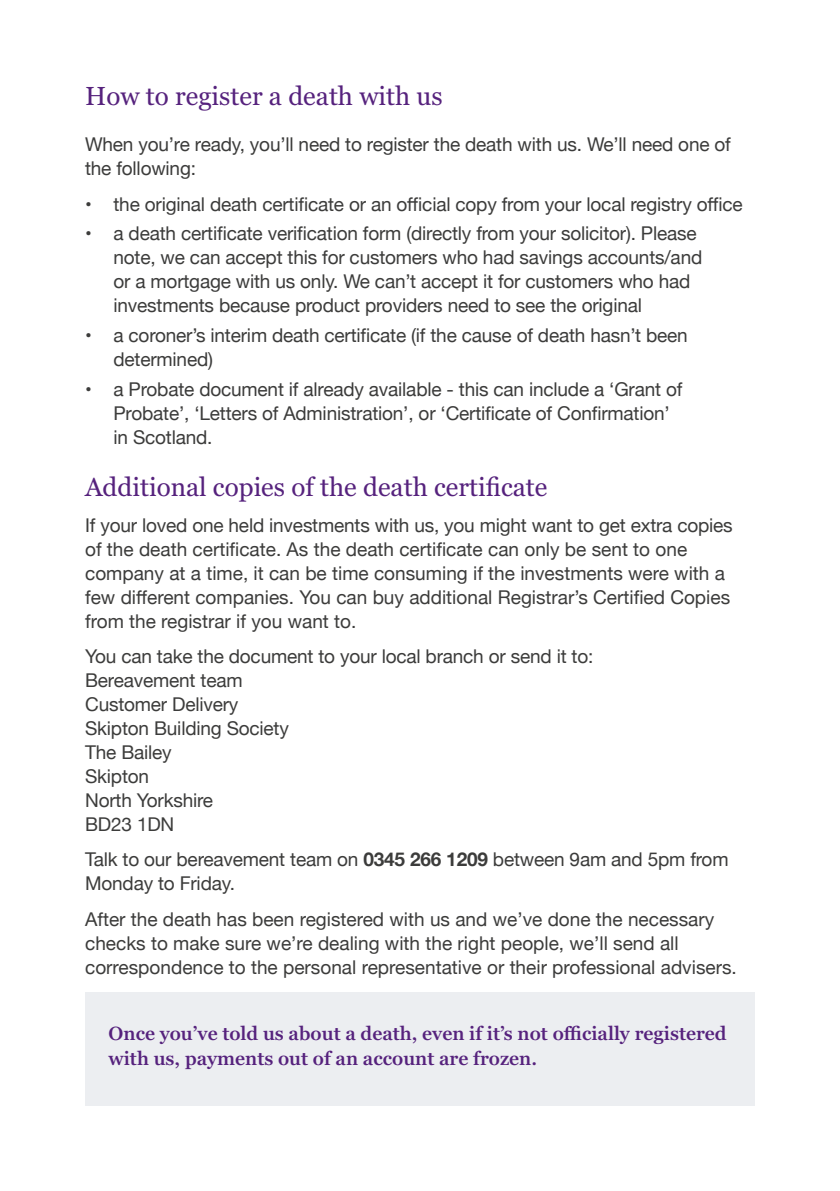
<style>
.page{position:relative;width:840px;height:1191px;background:#fff}
.page>*{position:absolute;margin:0;border:0;box-sizing:border-box;transform-origin:0 0}
.t1{font:26px "Georgia Pro";color:#56227d}
.t2{font:19px/24px "Helvetica Neue";letter-spacing:-.01em;color:#3c3c3b}
.t3{font:600 19px/25px "Georgia Pro";color:#56227d}
.s1{font-weight:700}
</style>
<div class="page">
<div style="left:85px;top:992px;width:669px;height:114px;background:#eceef1"></div>
<h1 class="t1" style="left:85px;top:81px;width:359px">How to register a death with us</h1>
<p class="t2" style="left:85px;top:134px;width:647px">When you’re ready, you’ll need to register the death with us. We’ll need one of the following:</p>
<p class="t2" style="left:85px;top:193px;width:658px">• the original death certificate or an official copy from your local registry office</p>
<p class="t2" style="left:113px;top:223px;width:590px;text-indent:-28px">• a death certificate verification form (directly from your solicitor). Please note, we can accept this for customers who had savings accounts/and or a mortgage with us only. We can’t accept it for customers who had investments because product providers need to see the original</p>
<p class="t2" style="left:113px;top:324px;width:575px;text-indent:-28px">• a coroner’s interim death certificate (if the cause of death hasn’t been determined)</p>
<p class="t2" style="left:113px;top:378px;width:570px;text-indent:-28px">• a Probate document if already available - this can include a ‘Grant of<br>Probate’, ‘Letters of Administration’, or ‘Certificate of Confirmation’ in Scotland.</p>
<h1 class="t1" style="left:85px;top:472px;width:463px">Additional copies of the death certificate</h1>
<p class="t2" style="left:85px;top:514px;width:648px">If your loved one held investments with us, you might want to get extra copies of the death certificate. As the death certificate can only be sent to one company at a time, it can be time consuming if the investments were with a few different companies. You can buy additional Registrar’s Certified Copies from the registrar if you want to.</p>
<p class="t2" style="left:85px;top:645px;width:509px">You can take the document to your local branch or send it to:<br>Bereavement team<br>Customer Delivery<br>Skipton Building Society<br>The Bailey<br>Skipton<br>North Yorkshire<br>BD23 1DN</p>
<p class="t2" style="left:85px;top:848px;width:644px">Talk to our bereavement team on <span class="s1">0345 266 1209</span> between 9am and 5pm from<br>Monday to Friday.</p>
<p class="t2" style="left:85px;top:908px;width:653px">After the death has been registered with us and we’ve done the necessary checks to make sure we’re dealing with the right people, we’ll send all correspondence to the personal representative or their professional advisers.</p>
<p class="t3" style="left:109px;top:1021px;width:619px">Once you’ve told us about a death, even if it’s not officially registered with us, payments out of an account are frozen.</p>
</div>
